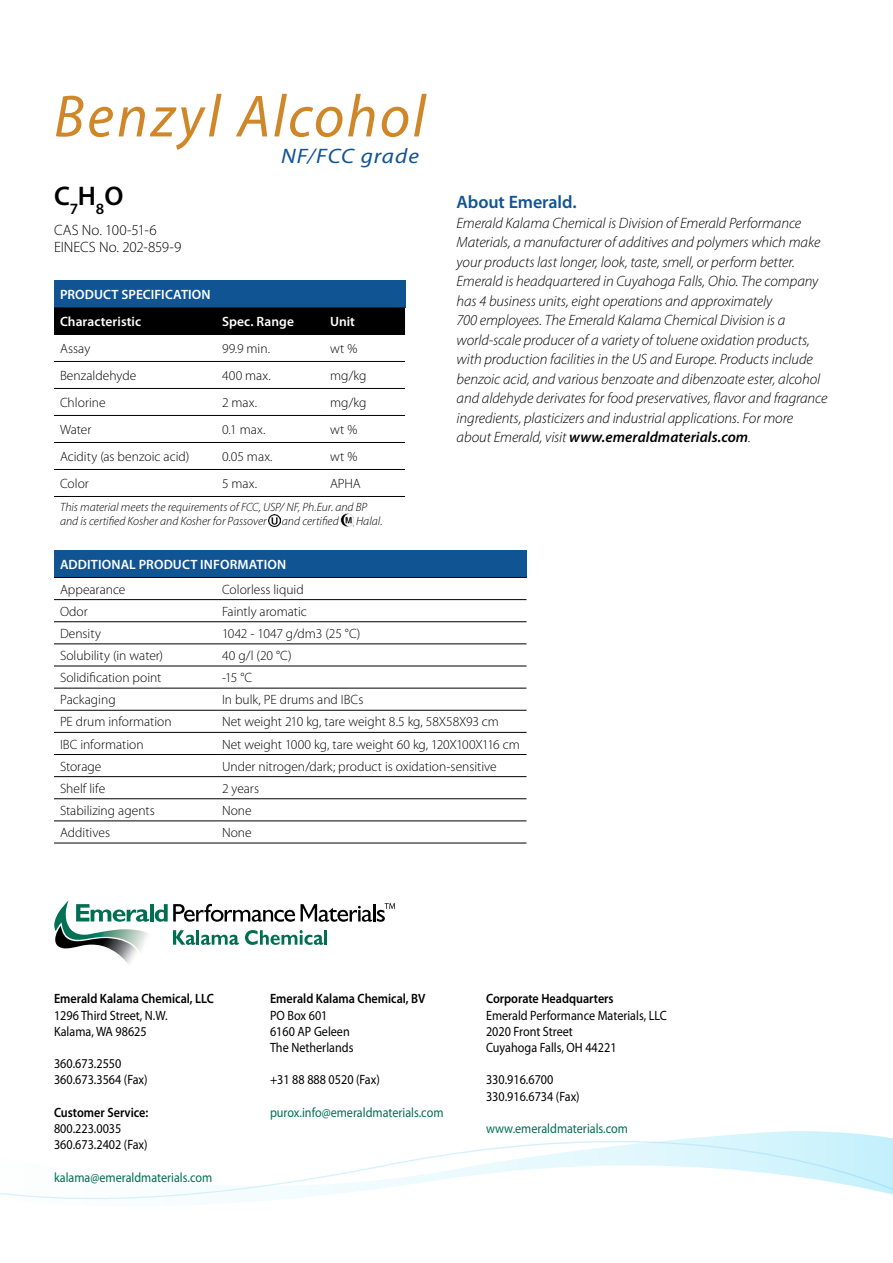
<style>
.page{position:relative;width:893px;height:1263px;background:#fff}
.page>*{position:absolute;margin:0;border:0;box-sizing:border-box;transform-origin:0 0}
.t1{font:italic 60px "Myriad Pro";letter-spacing:.04em;color:#cf8729}
.t2{font:600 27px "Myriad Pro";color:#000}
.t3{font:italic 21px "Myriad Pro";letter-spacing:.045em;color:#115494;scale:1.11 1}
.t4{font:600 18px "Myriad Pro";letter-spacing:-.005em;color:#115494}
.t5{font:italic 300 15px/19.5px "Myriad Pro";letter-spacing:-.005em;color:#000}
.t6{font:300 15px/16.5px "Myriad Pro";letter-spacing:-.005em;color:#000}
.t7{font:300 13.5px "Myriad Pro";color:#000}
.t8{font:13.5px/16.2px "Myriad Pro";color:#000;scale:.9 1}
.t9{font:600 13.5px "Myriad Pro";color:#000;scale:.9 1}
.t10{font:13.5px "Myriad Pro";color:#006f51;scale:.9 1}
.t11{font:600 13.5px/27px "Myriad Pro";letter-spacing:.005em;color:#fff}
.t12{font:italic 300 12px/13.5px "Myriad Pro";color:#000}
.s1{font-weight:600}
</style>
<div class="page">
<svg style="left:665px;top:1131px;width:228px;height:10px"></svg>
<svg style="left:0;top:1141px;width:893px;height:61px"></svg>
<div style="left:54px;top:550px;width:472px;height:27px;background:#115494"></div>
<hr style="left:54px;top:577px;width:162px;height:1px;background:#000">
<hr style="left:216px;top:577px;width:310px;height:1px;background:#000">
<hr style="left:54px;top:599px;width:162px;height:1px;background:#000">
<hr style="left:216px;top:599px;width:310px;height:1px;background:#000">
<hr style="left:54px;top:621px;width:162px;height:1px;background:#000">
<hr style="left:216px;top:621px;width:310px;height:1px;background:#000">
<hr style="left:54px;top:643px;width:162px;height:1px;background:#000">
<hr style="left:216px;top:643px;width:310px;height:1px;background:#000">
<hr style="left:54px;top:666px;width:162px;height:1px;background:#000">
<hr style="left:216px;top:666px;width:310px;height:1px;background:#000">
<hr style="left:54px;top:688px;width:162px;height:1px;background:#000">
<hr style="left:216px;top:688px;width:310px;height:1px;background:#000">
<hr style="left:54px;top:710px;width:162px;height:1px;background:#000">
<hr style="left:216px;top:710px;width:310px;height:1px;background:#000">
<hr style="left:54px;top:732px;width:162px;height:1px;background:#000">
<hr style="left:216px;top:732px;width:310px;height:1px;background:#000">
<hr style="left:54px;top:754px;width:162px;height:1px;background:#000">
<hr style="left:216px;top:754px;width:310px;height:1px;background:#000">
<hr style="left:54px;top:776px;width:162px;height:1px;background:#000">
<hr style="left:216px;top:776px;width:310px;height:1px;background:#000">
<hr style="left:54px;top:798px;width:162px;height:1px;background:#000">
<hr style="left:216px;top:798px;width:310px;height:1px;background:#000">
<hr style="left:54px;top:820px;width:162px;height:1px;background:#000">
<hr style="left:216px;top:820px;width:310px;height:1px;background:#000">
<hr style="left:54px;top:843px;width:162px;height:1px;background:#000">
<hr style="left:216px;top:843px;width:310px;height:1px;background:#000">
<div style="left:54px;top:280px;width:351px;height:27px;background:#115494"></div>
<div style="left:54px;top:307px;width:351px;height:27px;background:#000"></div>
<hr style="left:54px;top:334px;width:162px;height:1px;background:#000">
<hr style="left:216px;top:334px;width:108px;height:1px;background:#000">
<hr style="left:324px;top:334px;width:81px;height:1px;background:#000">
<hr style="left:54px;top:361px;width:162px;height:1px;background:#000">
<hr style="left:216px;top:361px;width:108px;height:1px;background:#000">
<hr style="left:324px;top:361px;width:81px;height:1px;background:#000">
<hr style="left:54px;top:388px;width:162px;height:1px;background:#000">
<hr style="left:216px;top:388px;width:108px;height:1px;background:#000">
<hr style="left:324px;top:388px;width:81px;height:1px;background:#000">
<hr style="left:54px;top:415px;width:162px;height:1px;background:#000">
<hr style="left:216px;top:415px;width:108px;height:1px;background:#000">
<hr style="left:324px;top:415px;width:81px;height:1px;background:#000">
<hr style="left:54px;top:442px;width:162px;height:1px;background:#000">
<hr style="left:216px;top:442px;width:108px;height:1px;background:#000">
<hr style="left:324px;top:442px;width:81px;height:1px;background:#000">
<hr style="left:54px;top:469px;width:162px;height:1px;background:#000">
<hr style="left:216px;top:469px;width:108px;height:1px;background:#000">
<hr style="left:324px;top:469px;width:81px;height:1px;background:#000">
<hr style="left:54px;top:496px;width:162px;height:1px;background:#000">
<hr style="left:216px;top:496px;width:108px;height:1px;background:#000">
<hr style="left:324px;top:496px;width:81px;height:1px;background:#000">
<img style="left:341px;top:514px;width:13px;height:13px">
<svg style="left:269px;top:515px;width:11px;height:11px"></svg>
<hr style="left:150px;top:904px;width:4px;height:17px;background:#006f51">
<svg style="left:155px;top:903px;width:140px;height:19px"></svg>
<svg style="left:173px;top:930px;width:22px;height:15px"></svg>
<hr style="left:196px;top:930px;width:3px;height:15px;background:#006f51">
<svg style="left:201px;top:935px;width:38px;height:10px"></svg>
<svg style="left:245px;top:930px;width:78px;height:15px"></svg>
<hr style="left:324px;top:930px;width:3px;height:15px;background:#006f51">
<svg style="left:301px;top:903px;width:94px;height:19px"></svg>
<img style="left:54px;top:900px;width:97px;height:52px">
<img style="left:54px;top:926px;width:85px;height:38px">
<h1 class="t1" style="left:54px;top:79px;width:373px">Benzyl Alcohol</h1>
<h3 class="t3" style="left:281px;top:143px;width:126px">NF/FCC grade</h3>
<h2 class="t2" style="left:54px;top:179px;width:71px">C<sub>7</sub>H<sub>8</sub>O</h2>
<p class="t6" style="left:54px;top:222px;width:129px">CAS No. 100-51-6<br>EINECS No. 202-859-9</p>
<p class="t11" style="left:60px;top:281px;width:152px">PRODUCT SPECIFICATION<br>Characteristic</p>
<p class="t11" style="left:222px;top:308px;width:73px">Spec. Range</p>
<p class="t11" style="left:330px;top:308px;width:27px">Unit</p>
<p class="t7" style="left:60px;top:340px;width:32px">Assay</p>
<p class="t7" style="left:222px;top:340px;width:50px">99.9 min.</p>
<p class="t7" style="left:330px;top:340px;width:29px">wt %</p>
<p class="t7" style="left:60px;top:367px;width:78px">Benzaldehyde</p>
<p class="t7" style="left:222px;top:367px;width:50px">400 max.</p>
<p class="t7" style="left:330px;top:367px;width:38px">mg/kg</p>
<p class="t7" style="left:60px;top:394px;width:47px">Chlorine</p>
<p class="t7" style="left:222px;top:394px;width:37px">2 max.</p>
<p class="t7" style="left:330px;top:394px;width:38px">mg/kg</p>
<p class="t7" style="left:60px;top:421px;width:33px">Water</p>
<p class="t7" style="left:222px;top:421px;width:45px">0.1 max.</p>
<p class="t7" style="left:330px;top:421px;width:29px">wt %</p>
<p class="t7" style="left:60px;top:448px;width:131px">Acidity (as benzoic acid)</p>
<p class="t7" style="left:222px;top:448px;width:52px">0.05 max.</p>
<p class="t7" style="left:330px;top:448px;width:29px">wt %</p>
<p class="t7" style="left:60px;top:475px;width:30px">Color</p>
<p class="t7" style="left:222px;top:475px;width:37px">5 max.</p>
<p class="t7" style="left:330px;top:475px;width:32px">APHA</p>
<p class="t12" style="left:60px;top:501px;width:309px">This material meets the requirements of FCC, USP/ NF, Ph.Eur. and BP and is certified Kosher and Kosher for Passover</p>
<p class="t12" style="left:282px;top:514px;width:58px">and certified</p>
<p class="t12" style="left:356px;top:514px;width:28px">Halal.</p>
<p class="t4" style="left:457px;top:191px;width:122px">About Emerald.</p>
<p class="t5" style="left:457px;top:213px;width:372px">Emerald Kalama Chemical is Division of Emerald Performance Materials, a manufacturer of additives and polymers which make your products last longer, look, taste, smell, or perform better.<br>Emerald is headquartered in Cuyahoga Falls, Ohio. The company has 4 business units, eight operations and approximately<br>700 employees. The Emerald Kalama Chemical Division is a world-scale producer of a variety of toluene oxidation products, with production facilities in the US and Europe. Products include benzoic acid, and various benzoate and dibenzoate ester, alcohol and aldehyde derivates for food preservatives, flavor and fragrance ingredients, plasticizers and industrial applications. For more about Emerald, visit <span class="s1">www.emeraldmaterials.com</span>.</p>
<p class="t11" style="left:60px;top:551px;width:228px">ADDITIONAL PRODUCT INFORMATION</p>
<p class="t7" style="left:60px;top:581px;width:67px">Appearance</p>
<p class="t7" style="left:222px;top:581px;width:83px">Colorless liquid</p>
<p class="t7" style="left:60px;top:603px;width:29px">Odor</p>
<p class="t7" style="left:222px;top:603px;width:86px">Faintly aromatic</p>
<p class="t7" style="left:60px;top:625px;width:42px">Density</p>
<p class="t7" style="left:222px;top:625px;width:140px">1042 - 1047 g/dm3 (25 °C)</p>
<p class="t7" style="left:60px;top:647px;width:105px">Solubility (in water)</p>
<p class="t7" style="left:222px;top:647px;width:71px">40 g/l (20 °C)</p>
<p class="t7" style="left:60px;top:669px;width:103px">Solidification point</p>
<p class="t7" style="left:222px;top:669px;width:32px">-15 °C</p>
<p class="t7" style="left:60px;top:692px;width:57px">Packaging</p>
<p class="t7" style="left:222px;top:692px;width:143px">In bulk, PE drums and IBCs</p>
<p class="t7" style="left:60px;top:714px;width:113px">PE drum information</p>
<p class="t7" style="left:222px;top:714px;width:279px">Net weight 210 kg, tare weight 8.5 kg, 58X58X93 cm</p>
<p class="t7" style="left:60px;top:736px;width:85px">IBC information</p>
<p class="t7" style="left:222px;top:736px;width:299px">Net weight 1000 kg, tare weight 60 kg, 120X100X116 cm</p>
<p class="t7" style="left:60px;top:758px;width:43px">Storage</p>
<p class="t7" style="left:222px;top:758px;width:276px">Under nitrogen/dark; product is oxidation-sensitive</p>
<p class="t7" style="left:60px;top:780px;width:47px">Shelf life</p>
<p class="t7" style="left:222px;top:780px;width:39px">2 years</p>
<p class="t7" style="left:60px;top:802px;width:96px">Stabilizing agents</p>
<p class="t7" style="left:222px;top:802px;width:31px">None</p>
<p class="t7" style="left:60px;top:824px;width:52px">Additives</p>
<p class="t7" style="left:222px;top:824px;width:31px">None</p>
<p class="t9" style="left:54px;top:990px;width:179px">Emerald Kalama Chemical, LLC</p>
<p class="t8" style="left:54px;top:1007px;width:128px">1296 Third Street, N.W.<br>Kalama, WA 98625</p>
<p class="t8" style="left:54px;top:1055px;width:106px">360.673.2550<br>360.673.3564 (Fax)</p>
<p class="t9" style="left:54px;top:1104px;width:106px">Customer Service:</p>
<p class="t8" style="left:54px;top:1120px;width:106px">800.223.0035<br>360.673.2402 (Fax)</p>
<p class="t10" style="left:54px;top:1169px;width:177px">kalama@emeraldmaterials.com</p>
<p class="t9" style="left:270px;top:990px;width:174px">Emerald Kalama Chemical, BV</p>
<p class="t8" style="left:270px;top:1007px;width:94px">PO Box 601<br>6160 AP Geleen<br>The Netherlands</p>
<p class="t8" style="left:270px;top:1072px;width:124px">+31 88 888 0520 (Fax)</p>
<p class="t10" style="left:270px;top:1104px;width:194px">purox.info@emeraldmaterials.com</p>
<p class="t9" style="left:486px;top:990px;width:143px">Corporate Headquarters</p>
<p class="t8" style="left:486px;top:1007px;width:202px">Emerald Performance Materials, LLC<br>2020 Front Street<br>Cuyahoga Falls, OH 44221</p>
<p class="t8" style="left:486px;top:1072px;width:106px">330.916.6700<br>330.916.6734 (Fax)</p>
<p class="t10" style="left:486px;top:1120px;width:159px">www.emeraldmaterials.com</p>
</div>
